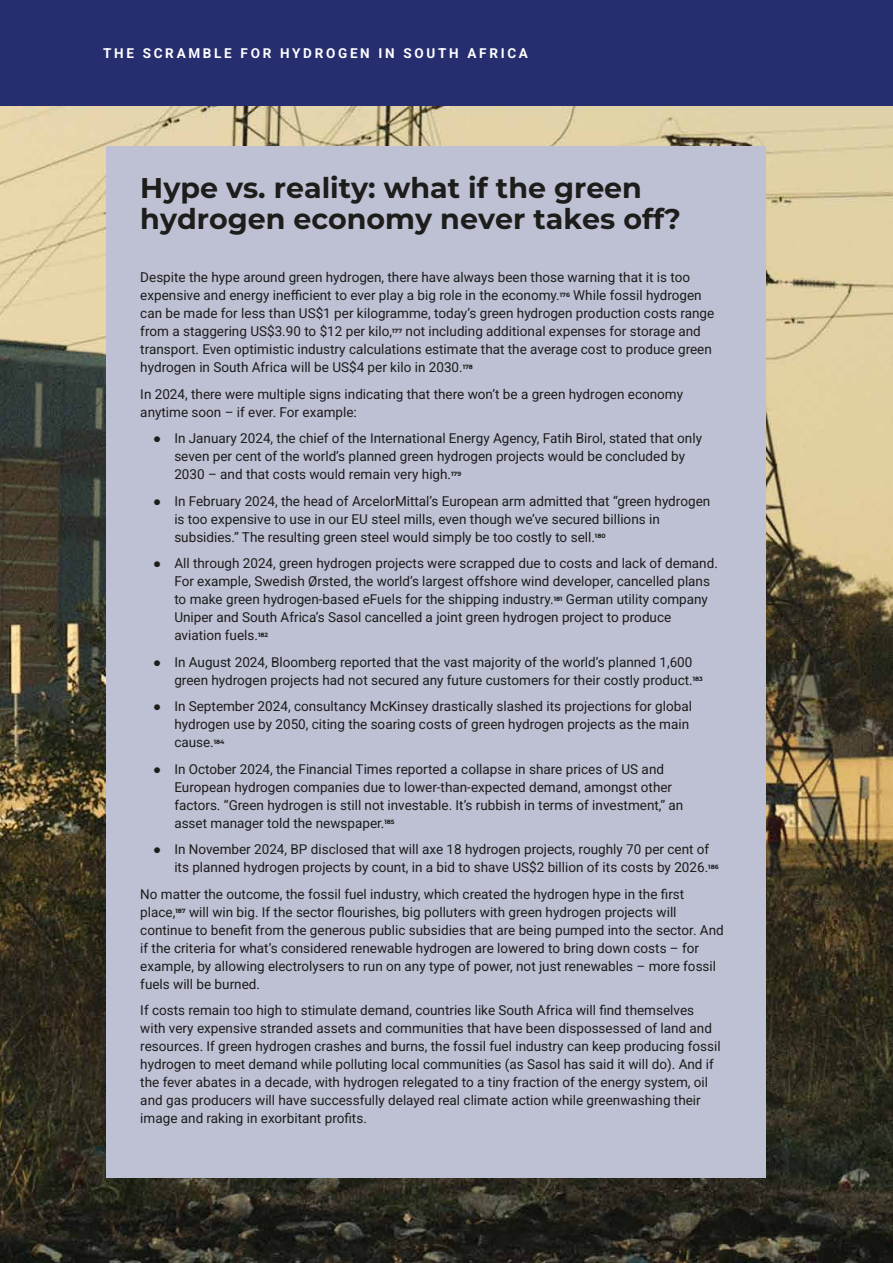
<style>
.page{position:relative;width:893px;height:1263px;background:#fff}
.page>*{position:absolute;margin:0;border:0;box-sizing:border-box;transform-origin:0 0}
.t1{font:100 28.5px/31.5px "Montserrat";color:#1d1d1b}
.t2{font:13.5px/18px "Roboto";color:#1d1d1b}
.t3{font:700 13.5px "Roboto";letter-spacing:.2em;color:#fff}
.s1{font-family:"Courier New"}
</style>
<div class="page">
<div style="left:0;top:0;width:893px;height:106px;background:#262e70"></div>
<img style="left:0;top:106px;width:893px;height:1157px">
<div style="left:106px;top:147px;width:659px;height:1031px;background:#bec0d4"></div>
<p class="t3" style="left:103px;top:44px;width:426px">THE SCRAMBLE FOR HYDROGEN IN SOUTH AFRICA</p>
<h1 class="t1" style="left:140px;top:171px;width:542px">Hype vs. reality: what if the green hydrogen economy never takes off?</h1>
<p class="t2" style="left:140px;top:268px;width:575px">Despite the hype around green hydrogen, there have always been those warning that it is too expensive and energy inefficient to ever play a big role in the economy.<sup>176</sup> While fossil hydrogen can be made for less than US$1 per kilogramme, today’s green hydrogen production costs range from a staggering US$3.90 to $12 per kilo,<sup>177</sup> not including additional expenses for storage and transport. Even optimistic industry calculations estimate that the average cost to produce green hydrogen in South Africa will be US$4 per kilo in 2030.<sup>178</sup></p>
<p class="t2" style="left:140px;top:384px;width:544px">In 2024, there were multiple signs indicating that there won’t be a green hydrogen economy anytime soon – if ever. For example:</p>
<p class="t2" style="left:174px;top:429px;width:529px;text-indent:-21px"><span class="s1">●</span> In January 2024, the chief of the International Energy Agency, Fatih Birol, stated that only seven per cent of the world’s planned green hydrogen projects would be concluded by<br>2030 – and that costs would remain very high.<sup>179</sup></p>
<p class="t2" style="left:174px;top:491px;width:537px;text-indent:-21px"><span class="s1">●</span> In February 2024, the head of ArcelorMittal’s European arm admitted that “green hydrogen is too expensive to use in our EU steel mills, even though we’ve secured billions in subsidies.” The resulting green steel would simply be too costly to sell.<sup>180</sup></p>
<p class="t2" style="left:174px;top:554px;width:545px;text-indent:-21px"><span class="s1">●</span> All through 2024, green hydrogen projects were scrapped due to costs and lack of demand.<br>For example, Swedish Ørsted, the world’s largest offshore wind developer, cancelled plans to make green hydrogen-based eFuels for the shipping industry.<sup>181</sup> German utility company Uniper and South Africa’s Sasol cancelled a joint green hydrogen project to produce aviation fuels.<sup>182</sup></p>
<p class="t2" style="left:174px;top:652px;width:530px;text-indent:-21px"><span class="s1">●</span> In August 2024, Bloomberg reported that the vast majority of the world’s planned 1,600 green hydrogen projects had not secured any future customers for their costly product.<sup>183</sup></p>
<p class="t2" style="left:174px;top:697px;width:519px;text-indent:-21px"><span class="s1">●</span> In September 2024, consultancy McKinsey drastically slashed its projections for global hydrogen use by 2050, citing the soaring costs of green hydrogen projects as the main cause.<sup>184</sup></p>
<p class="t2" style="left:174px;top:759px;width:511px;text-indent:-21px"><span class="s1">●</span> In October 2024, the Financial Times reported a collapse in share prices of US and European hydrogen companies due to lower-than-expected demand, amongst other factors. “Green hydrogen is still not investable. It’s rubbish in terms of investment,” an asset manager told the newspaper.<sup>185</sup></p>
<p class="t2" style="left:174px;top:840px;width:546px;text-indent:-21px"><span class="s1">●</span> In November 2024, BP disclosed that will axe 18 hydrogen projects, roughly 70 per cent of its planned hydrogen projects by count, in a bid to shave US$2 billion of its costs by 2026.<sup>186</sup></p>
<p class="t2" style="left:140px;top:884px;width:585px">No matter the outcome, the fossil fuel industry, which created the hydrogen hype in the first place,<sup>187</sup> will win big. If the sector flourishes, big polluters with green hydrogen projects will continue to benefit from the generous public subsidies that are being pumped into the sector. And if the criteria for what’s considered renewable hydrogen are lowered to bring down costs – for example, by allowing electrolysers to run on any type of power, not just renewables – more fossil fuels will be burned.</p>
<p class="t2" style="left:140px;top:1001px;width:582px">If costs remain too high to stimulate demand, countries like South Africa will find themselves with very expensive stranded assets and communities that have been dispossessed of land and resources. If green hydrogen crashes and burns, the fossil fuel industry can keep producing fossil hydrogen to meet demand while polluting local communities (as Sasol has said it will do). And if the fever abates in a decade, with hydrogen relegated to a tiny fraction of the energy system, oil and gas producers will have successfully delayed real climate action while greenwashing their image and raking in exorbitant profits.</p>
</div>
